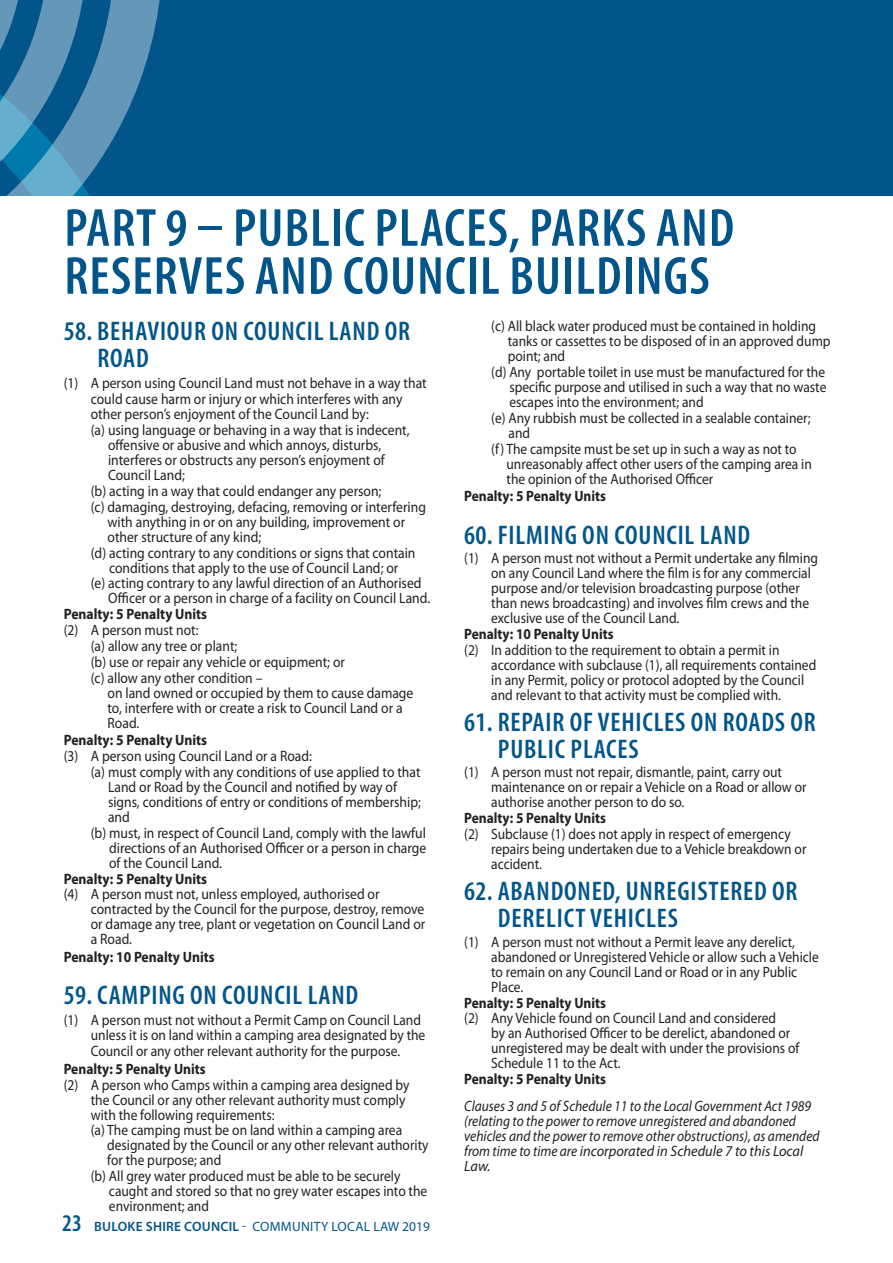
<style>
.page{position:relative;width:893px;height:1263px;background:#fff}
.page>*{position:absolute;margin:0;border:0;box-sizing:border-box;transform-origin:0 0}
.t1{font:600 condensed 54px/48px "Myriad Pro";letter-spacing:.02em;color:#01558a}
.t2{font:600 condensed 27px/27px "Myriad Pro";letter-spacing:.03em;color:#01558a}
.t3{font:15px/15px "Myriad Pro";color:#231f20;scale:.9 1}
.t4{font:15px/15px "Myriad Pro";color:#231f20;scale:.91 1}
.t5{font:italic 15px/15px "Myriad Pro";color:#231f20;scale:.9 1}
.t6{font:700 15px "Myriad Pro";color:#231f20;scale:.9 1}
.t7{font:700 15px "Myriad Pro";color:#231f20;scale:.91 1}
.t8{font:13.5px "Myriad Pro";letter-spacing:.02em;color:#01558a}
.s1{font-weight:600;font-stretch:condensed;font-size:24px}
.s2{font-weight:600}
</style>
<div class="page">
<div style="left:0;top:0;width:893px;height:196px;background:#01558a"></div>
<svg style="left:0;top:0;width:160px;height:196px"></svg>
<h1 class="t1" style="left:64px;top:203px;width:671px">PART 9 – PUBLIC PLACES, PARKS AND<br>RESERVES AND COUNCIL BUILDINGS</h1>
<h2 class="t2" style="left:98px;top:317px;width:314px;text-indent:-34px">58. BEHAVIOUR ON COUNCIL LAND OR<br>ROAD</h2>
<p class="t4" style="left:64px;top:374px;width:400px;line-height:16.5px;text-align:center">(1) A person using Council Land must not behave in a way that could cause harm or injury or which interferes with any</p>
<p class="t4" style="left:91px;top:406px;width:307px">other person’s enjoyment of the Council Land by:</p>
<p class="t4" style="left:91px;top:422px;width:352px">(a) using language or behaving in a way that is indecent,</p>
<p class="t4" style="left:108px;top:437px;width:302px">offensive or abusive and which annoys, disturbs,</p>
<p class="t4" style="left:108px;top:452px;width:306px">interferes or obstructs any person’s enjoyment of</p>
<p class="t4" style="left:108px;top:467px;width:86px">Council Land;</p>
<p class="t4" style="left:91px;top:483px;width:321px">(b) acting in a way that could endanger any person;</p>
<p class="t4" style="left:91px;top:499px;width:370px">(c) damaging, destroying, defacing, removing or interfering</p>
<p class="t4" style="left:108px;top:514px;width:329px">with anything in or on any building, improvement or</p>
<p class="t4" style="left:108px;top:529px;width:170px">other structure of any kind;</p>
<p class="t4" style="left:91px;top:545px;width:358px">(d) acting contrary to any conditions or signs that contain</p>
<p class="t4" style="left:109px;top:560px;width:319px">conditions that apply to the use of Council Land; or</p>
<p class="t4" style="left:91px;top:576px;width:365px">(e) acting contrary to any lawful direction of an Authorised</p>
<p class="t4" style="left:108px;top:591px;width:355px">Officer or a person in charge of a facility on Council Land.</p>
<p class="t7" style="left:64px;top:606px;width:159px">Penalty: 5 Penalty Units</p>
<p class="t4" style="left:91px;top:622px;width:281px;line-height:15.9px;text-indent:-27px">(2) A person must not:<br>(a) allow any tree or plant;<br>(b) use or repair any vehicle or equipment; or (c) allow any other condition –</p>
<p class="t4" style="left:108px;top:685px;width:338px">on land owned or occupied by them to cause damage to, interfere with or create a risk to Council Land or a<br>Road.</p>
<p class="t7" style="left:64px;top:732px;width:159px">Penalty: 5 Penalty Units</p>
<p class="t4" style="left:64px;top:748px;width:274px">(3) A person using Council Land or a Road:</p>
<p class="t4" style="left:91px;top:764px;width:364px">(a) must comply with any conditions of use applied to that</p>
<p class="t4" style="left:108px;top:779px;width:319px">Land or Road by the Council and notified by way of</p>
<p class="t4" style="left:108px;top:794px;width:345px">signs, conditions of entry or conditions of membership;</p>
<p class="t4" style="left:108px;top:809px;width:26px">and</p>
<p class="t4" style="left:91px;top:825px;width:370px">(b) must, in respect of Council Land, comply with the lawful</p>
<p class="t4" style="left:109px;top:840px;width:350px">directions of an Authorised Officer or a person in charge</p>
<p class="t4" style="left:109px;top:855px;width:126px">of the Council Land.</p>
<p class="t7" style="left:64px;top:870px;width:159px">Penalty: 5 Penalty Units</p>
<p class="t4" style="left:91px;top:886px;width:369px;text-indent:-27px">(4) A person must not, unless employed, authorised or contracted by the Council for the purpose, destroy, remove or damage any tree, plant or vegetation on Council Land or a Road.</p>
<p class="t7" style="left:64px;top:948px;width:167px">Penalty: 10 Penalty Units</p>
<h2 class="t2" style="left:64px;top:981px;width:296px">59. CAMPING ON COUNCIL LAND</h2>
<p class="t3" style="left:64px;top:1012px;width:403px;text-align:right">(1) A person must not without a Permit Camp on Council Land unless it is on land within a camping area designated by the</p>
<p class="t3" style="left:91px;top:1043px;width:345px">Council or any other relevant authority for the purpose.</p>
<p class="t6" style="left:64px;top:1060px;width:159px">Penalty: 5 Penalty Units</p>
<p class="t3" style="left:64px;top:1077px;width:386px">(2) A person who Camps within a camping area designed by</p>
<p class="t3" style="left:91px;top:1092px;width:351px">the Council or any other relevant authority must comply</p>
<p class="t3" style="left:91px;top:1107px;width:206px">with the following requirements:</p>
<p class="t3" style="left:91px;top:1122px;width:348px">(a) The camping must be on land within a camping area</p>
<p class="t3" style="left:107px;top:1137px;width:359px">designated by the Council or any other relevant authority</p>
<p class="t3" style="left:107px;top:1152px;width:128px">for the purpose; and</p>
<p class="t3" style="left:91px;top:1168px;width:345px">(b) All grey water produced must be able to be securely</p>
<p class="t3" style="left:109px;top:1183px;width:355px">caught and stored so that no grey water escapes into the</p>
<p class="t3" style="left:109px;top:1198px;width:113px">environment; and</p>
<p class="t8" style="left:62px;top:1218px;width:369px"><span class="s1">23</span> <span class="s2">BULOKE SHIRE COUNCIL</span> - COMMUNITY LOCAL LAW 2019</p>
<p class="t3" style="left:491px;top:318px;width:362px">(c) All black water produced must be contained in holding</p>
<p class="t3" style="left:508px;top:333px;width:360px">tanks or cassettes to be disposed of in an approved dump</p>
<p class="t3" style="left:508px;top:348px;width:65px">point; and</p>
<p class="t3" style="left:491px;top:364px;width:372px">(d) Any portable toilet in use must be manufactured for the</p>
<p class="t3" style="left:509px;top:379px;width:354px">specific purpose and utilised in such a way that no waste</p>
<p class="t3" style="left:509px;top:394px;width:217px">escapes into the environment; and</p>
<p class="t3" style="left:491px;top:410px;width:356px">(e) Any rubbish must be collected in a sealable container;</p>
<p class="t3" style="left:508px;top:425px;width:26px">and</p>
<p class="t3" style="left:491px;top:441px;width:341px">(f) The campsite must be set up in such a way as not to</p>
<p class="t3" style="left:506px;top:456px;width:341px">unreasonably affect other users of the camping area in</p>
<p class="t3" style="left:506px;top:471px;width:231px">the opinion of the Authorised Officer</p>
<p class="t6" style="left:464px;top:487px;width:159px">Penalty: 5 Penalty Units</p>
<h2 class="t2" style="left:464px;top:521px;width:288px">60. FILMING ON COUNCIL LAND</h2>
<p class="t3" style="left:491px;top:550px;width:365px;text-indent:-27px">(1) A person must not without a Permit undertake any filming on any Council Land where the film is for any commercial purpose and/or television broadcasting purpose (other than news broadcasting) and involves film crews and the exclusive use of the Council Land.</p>
<p class="t6" style="left:464px;top:626px;width:167px">Penalty: 10 Penalty Units</p>
<p class="t3" style="left:491px;top:642px;width:363px;text-indent:-27px">(2) In addition to the requirement to obtain a permit in accordance with subclause (1), all requirements contained in any Permit, policy or protocol adopted by the Council and relevant to that activity must be complied with.</p>
<h2 class="t2" style="left:498px;top:708px;width:319px;text-indent:-34px">61. REPAIR OF VEHICLES ON ROADS OR<br>PUBLIC PLACES</h2>
<p class="t3" style="left:491px;top:765px;width:352px;text-indent:-27px">(1) A person must not repair, dismantle, paint, carry out maintenance on or repair a Vehicle on a Road or allow or authorise another person to do so.</p>
<p class="t6" style="left:464px;top:810px;width:159px">Penalty: 5 Penalty Units</p>
<p class="t3" style="left:491px;top:826px;width:352px;text-indent:-27px">(2) Subclause (1) does not apply in respect of emergency repairs being undertaken due to a Vehicle breakdown or accident.</p>
<h2 class="t2" style="left:498px;top:877px;width:301px;text-indent:-34px">62. ABANDONED, UNREGISTERED OR<br>DERELICT VEHICLES</h2>
<p class="t3" style="left:491px;top:934px;width:366px;text-indent:-27px">(1) A person must not without a Permit leave any derelict, abandoned or Unregistered Vehicle or allow such a Vehicle to remain on any Council Land or Road or in any Public Place.</p>
<p class="t6" style="left:464px;top:994px;width:159px">Penalty: 5 Penalty Units</p>
<p class="t3" style="left:491px;top:1011px;width:344px;text-indent:-27px">(2) Any Vehicle found on Council Land and considered<br>by an Authorised Officer to be derelict, abandoned or unregistered may be dealt with under the provisions of Schedule 11 to the Act.</p>
<p class="t6" style="left:464px;top:1071px;width:159px">Penalty: 5 Penalty Units</p>
<p class="t5" style="left:464px;top:1098px;width:396px">Clauses 3 and 5 of Schedule 11 to the Local Government Act 1989 (relating to the power to remove unregistered and abandoned vehicles and the power to remove other obstructions), as amended from time to time are incorporated in Schedule 7 to this Local Law.</p>
</div>
